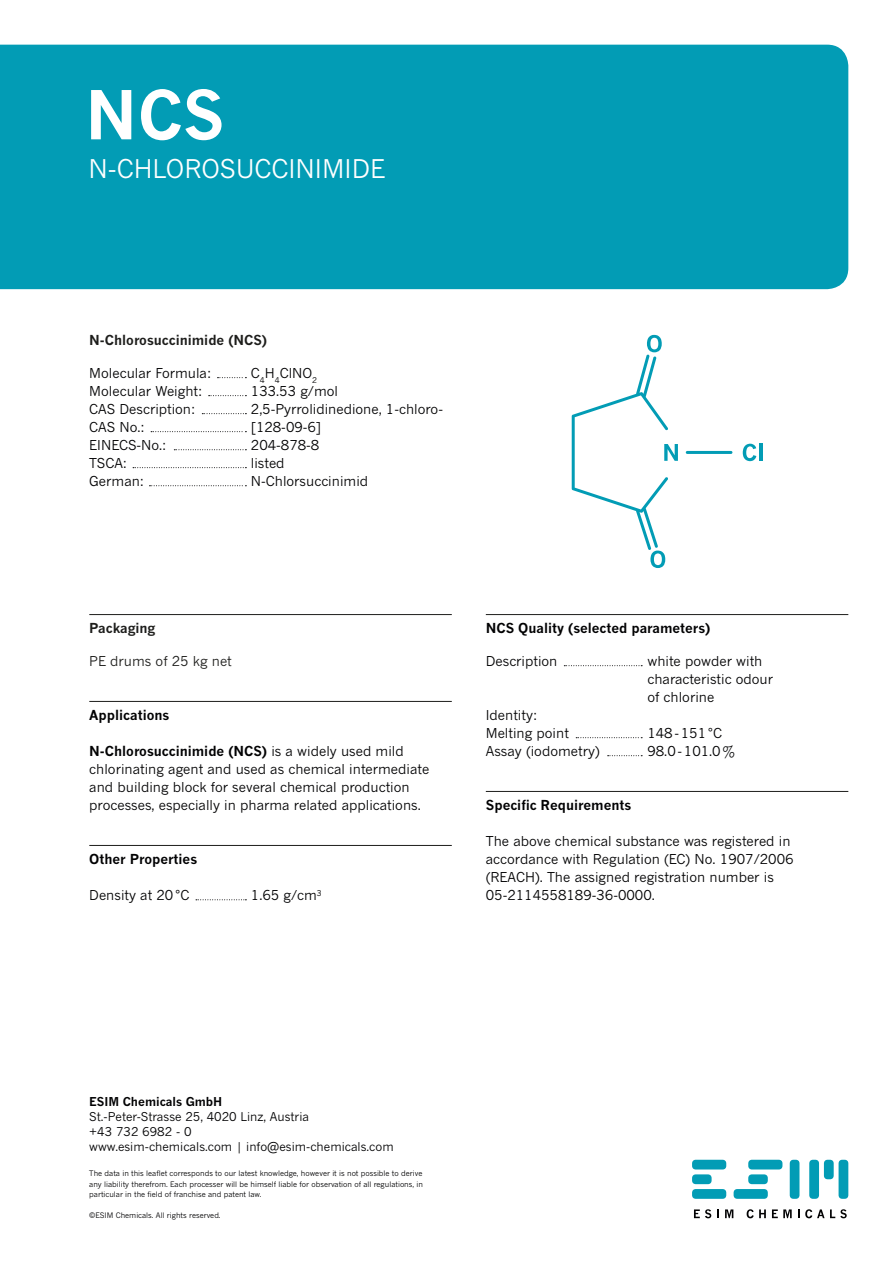
<style>
.page{position:relative;width:893px;height:1263px;background:#fff}
.page>*{position:absolute;margin:0;border:0;box-sizing:border-box;transform-origin:0 0}
._01_Headline{font:700 66px "News Gothic MT Std";color:#fff}
._02_Subtitle{font:25.5px "News Gothic MT Std";color:#fff}
._05_Bodytext_9_12pt{font:13.5px/18px "News Gothic MT Std";color:#020203}
._03_Subhead_Line{font:700 13.5px "News Gothic MT Std";color:#020203}
._04_Subhead_without{font:700 13.5px "News Gothic MT Std";color:#1d1d1b}
._05_Bodytext_9_12pt-2{font:13.5px "News Gothic MT Std";color:#1d1d1b}
._03_Subhead_Line-2{font:700 13.5px "News Gothic MT Std";color:#1d1d1b}
.t1{font:12px/15px "News Gothic MT Std";color:#020203}
.t2{font:700 12px "News Gothic MT Std";color:#020203}
.t3{font:7.5px/10.5px "News Gothic MT Std";color:#020203;text-align:justify}
.s1{font-weight:700}
</style>
<div class="page">
<div style="left:0;top:45px;width:848px;height:244px;background:#029cb5"></div>
<div style="left:692px;top:1160px;width:34px;height:9px;background:#029cb5;border-radius:4px"></div>
<div style="left:692px;top:1174px;width:20px;height:10px;background:#029cb5;border-radius:4px"></div>
<div style="left:692px;top:1189px;width:34px;height:10px;background:#029cb5;border-radius:4px"></div>
<div style="left:748px;top:1174px;width:20px;height:10px;background:#029cb5;border-radius:4px"></div>
<div style="left:734px;top:1189px;width:34px;height:10px;background:#029cb5;border-radius:4px"></div>
<div style="left:748px;top:1160px;width:34px;height:9px;background:#029cb5;border-radius:4px"></div>
<div style="left:790px;top:1160px;width:9px;height:39px;background:#029cb5;border-radius:4px"></div>
<div style="left:809px;top:1160px;width:10px;height:39px;background:#029cb5;border-radius:4px"></div>
<div style="left:838px;top:1160px;width:10px;height:39px;background:#029cb5;border-radius:4px"></div>
<div style="left:824px;top:1160px;width:10px;height:19px;background:#029cb5;border-radius:4px"></div>
<svg style="left:694px;top:1209px;width:17px;height:9px"></svg>
<svg style="left:717px;top:1209px;width:2px;height:9px"></svg>
<svg style="left:725px;top:1209px;width:8px;height:9px"></svg>
<svg style="left:747px;top:1209px;width:19px;height:9px"></svg>
<svg style="left:772px;top:1209px;width:20px;height:9px"></svg>
<svg style="left:805px;top:1209px;width:19px;height:9px"></svg>
<svg style="left:830px;top:1209px;width:17px;height:9px"></svg>
<svg style="left:217px;top:377px;width:29px;height:1px"></svg>
<svg style="left:209px;top:395px;width:37px;height:1px"></svg>
<svg style="left:202px;top:413px;width:44px;height:1px"></svg>
<svg style="left:174px;top:449px;width:72px;height:1px"></svg>
<svg style="left:133px;top:467px;width:113px;height:1px"></svg>
<svg style="left:149px;top:485px;width:97px;height:1px"></svg>
<svg style="left:151px;top:431px;width:95px;height:1px"></svg>
<hr style="left:89px;top:614px;width:363px;height:1px;background:#1d1d1b">
<hr style="left:89px;top:701px;width:363px;height:1px;background:#1d1d1b">
<hr style="left:89px;top:845px;width:363px;height:1px;background:#1d1d1b">
<hr style="left:486px;top:614px;width:362px;height:1px;background:#1d1d1b">
<hr style="left:486px;top:791px;width:362px;height:1px;background:#1d1d1b">
<svg style="left:196px;top:899px;width:50px;height:1px"></svg>
<svg style="left:564px;top:665px;width:78px;height:1px"></svg>
<svg style="left:576px;top:737px;width:66px;height:1px"></svg>
<svg style="left:608px;top:755px;width:34px;height:1px"></svg>
<svg style="left:743px;top:444px;width:13px;height:17px"></svg>
<hr style="left:759px;top:444px;width:3px;height:17px;background:#029cb5">
<svg style="left:572px;top:335px;width:106px;height:233px"></svg>
<hr style="left:686px;top:451px;width:46px;height:3px;background:#029cb5;border-radius:2px">
<p class="_01_Headline" style="left:85px;top:75px;width:141px">NCS</p>
<p class="_02_Subtitle" style="left:88px;top:154px;width:298px">N-CHLOROSUCCINIMIDE</p>
<p class="_04_Subhead_without" style="left:89px;top:332px;width:179px">N-Chlorosuccinimide (NCS)</p>
<p class="_05_Bodytext_9_12pt" style="left:89px;top:364px;width:123px">Molecular Formula:</p>
<p class="_05_Bodytext_9_12pt" style="left:251px;top:364px;width:68px">C<sub>4</sub>H<sub>4</sub>ClNO<sub>2</sub></p>
<p class="_05_Bodytext_9_12pt" style="left:89px;top:382px;width:115px">Molecular Weight:</p>
<p class="_05_Bodytext_9_12pt" style="left:251px;top:382px;width:89px">133.53 g/mol</p>
<p class="_05_Bodytext_9_12pt" style="left:89px;top:400px;width:108px">CAS Description:</p>
<p class="_05_Bodytext_9_12pt" style="left:251px;top:400px;width:194px">2,5-Pyrrolidinedione, 1-chloro-</p>
<p class="_05_Bodytext_9_12pt" style="left:89px;top:418px;width:57px">CAS No.:</p>
<p class="_05_Bodytext_9_12pt" style="left:251px;top:418px;width:72px">[128-09-6]</p>
<p class="_05_Bodytext_9_12pt" style="left:89px;top:436px;width:79px">EINECS-No.:</p>
<p class="_05_Bodytext_9_12pt" style="left:251px;top:436px;width:70px">204-878-8</p>
<p class="_05_Bodytext_9_12pt" style="left:89px;top:454px;width:39px">TSCA:</p>
<p class="_05_Bodytext_9_12pt" style="left:251px;top:454px;width:35px">listed</p>
<p class="_05_Bodytext_9_12pt" style="left:89px;top:472px;width:56px">German:</p>
<p class="_05_Bodytext_9_12pt" style="left:251px;top:472px;width:119px">N-Chlorsuccinimid</p>
<p class="_03_Subhead_Line-2" style="left:89px;top:620px;width:68px">Packaging</p>
<p class="_05_Bodytext_9_12pt-2" style="left:89px;top:653px;width:144px">PE drums of 25 kg net</p>
<p class="_03_Subhead_Line" style="left:89px;top:707px;width:82px">Applications</p>
<p class="_05_Bodytext_9_12pt" style="left:89px;top:742px;width:341px"><span class="s1">N-Chlorosuccinimide (NCS)</span> is a widely used mild chlorinating agent and used as chemical intermediate and building block for several chemical production processes, especially in pharma related applications.</p>
<p class="_03_Subhead_Line" style="left:89px;top:851px;width:109px">Other Properties</p>
<p class="_05_Bodytext_9_12pt" style="left:89px;top:886px;width:102px">Density at 20°C</p>
<p class="_05_Bodytext_9_12pt" style="left:251px;top:886px;width:72px">1.65 g/cm<sup>3</sup></p>
<p class="_03_Subhead_Line" style="left:486px;top:620px;width:226px">NCS Quality (selected parameters)</p>
<p class="_05_Bodytext_9_12pt" style="left:486px;top:652px;width:73px">Description</p>
<p class="_05_Bodytext_9_12pt" style="left:647px;top:652px;width:117px">white powder with</p>
<p class="_05_Bodytext_9_12pt" style="left:647px;top:670px;width:127px">characteristic odour</p>
<p class="_05_Bodytext_9_12pt" style="left:647px;top:688px;width:68px">of chlorine</p>
<p class="_05_Bodytext_9_12pt" style="left:486px;top:706px;width:53px">Identity:</p>
<p class="_05_Bodytext_9_12pt" style="left:486px;top:724px;width:85px">Melting point</p>
<p class="_05_Bodytext_9_12pt" style="left:647px;top:724px;width:76px">148-151°C</p>
<p class="_05_Bodytext_9_12pt" style="left:486px;top:742px;width:115px">Assay (iodometry)</p>
<p class="_05_Bodytext_9_12pt" style="left:647px;top:742px;width:89px">98.0-101.0%</p>
<p class="_03_Subhead_Line" style="left:486px;top:797px;width:147px">Specific Requirements</p>
<p class="_05_Bodytext_9_12pt" style="left:486px;top:832px;width:309px">The above chemical substance was registered in accordance with Regulation (EC) No. 1907/2006 (REACH). The assigned registration number is 05-2114558189-36-0000.</p>
<p class="t2" style="left:89px;top:1094px;width:135px">ESIM Chemicals GmbH</p>
<p class="t1" style="left:89px;top:1109px;width:306px">St.-Peter-Strasse 25, 4020 Linz, Austria<br>+43 732 6982 - 0<br>www.esim-chemicals.com | info@esim-chemicals.com</p>
<p class="t3" style="left:89px;top:1168px;width:335px">The data in this leaflet corresponds to our latest knowledge, however it is not possible to derive any liability therefrom. Each processer will be himself liable for observation of all regulations, in particular in the field of franchise and patent law.</p>
<p class="t3" style="left:89px;top:1210px;width:133px">©ESIM Chemicals. All rights reserved.</p>
</div>
